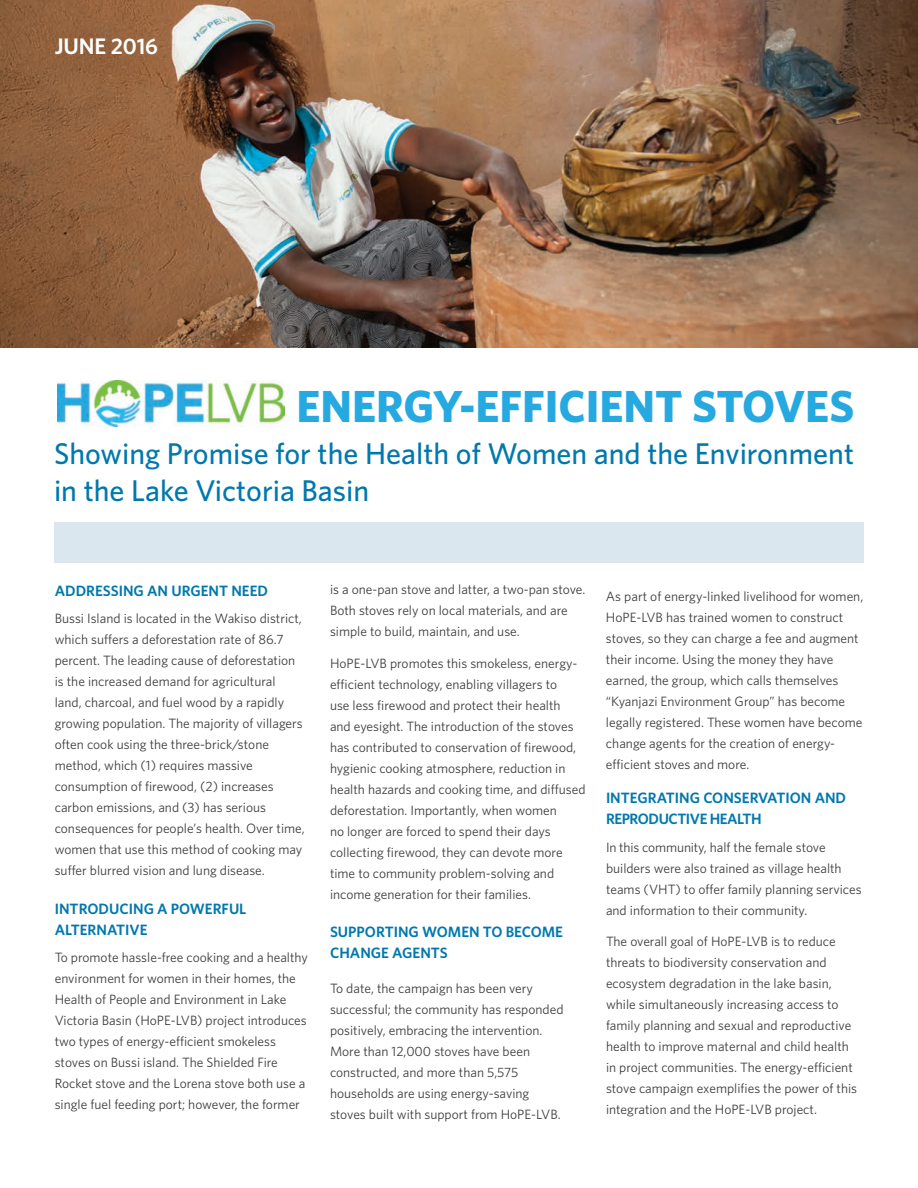
<style>
.page{position:relative;width:918px;height:1188px;background:#fff}
.page>*{position:absolute;margin:0;border:0;box-sizing:border-box;transform-origin:0 0}
.t1{font:700 45px "Whitney HTF";color:#26a9e0}
.t2{font:500 30px/37.5px "Whitney HTF";color:#0078ae}
.t3{font:600 22.5px "Whitney HTF";letter-spacing:-.005em;color:#fff}
.t4{font:600 15px/21px "Whitney HTF";color:#0078ae}
.t5{font:600 15px/21px "Whitney HTF";letter-spacing:-.03em;color:#0078ae}
.t6{font:13.5px/21px "Whitney HTF";color:#3e3e3f}
</style>
<div class="page">
<img style="left:0;top:0;width:918px;height:348px">
<div style="left:54px;top:522px;width:810px;height:40px;background:#dae7ef"></div>
<img style="left:58px;top:381px;width:226px;height:45px">
<h3 class="t3" style="left:55px;top:33px;width:105px">JUNE 2016</h3>
<h1 class="t1" style="left:296px;top:379px;width:559px">ENERGY-EFFICIENT STOVES</h1>
<h2 class="t2" style="left:54px;top:433px;width:802px">Showing Promise for the Health of Women and the Environment in the Lake Victoria Basin</h2>
<p class="t4" style="left:55px;top:579px;width:215px">ADDRESSING AN URGENT NEED</p>
<p class="t6" style="left:55px;top:608px;width:252px">Bussi Island is located in the Wakiso district, which suffers a deforestation rate of 86.7 percent. The leading cause of deforestation is the increased demand for agricultural land, charcoal, and fuel wood by a rapidly growing population. The majority of villagers often cook using the three-brick/stone method, which (1) requires massive consumption of firewood, (2) increases carbon emissions, and (3) has serious consequences for people’s health. Over time, women that use this method of cooking may suffer blurred vision and lung disease.</p>
<p class="t4" style="left:55px;top:897px;width:193px">INTRODUCING A POWERFUL<br>ALTERNATIVE</p>
<p class="t6" style="left:55px;top:947px;width:255px">To promote hassle-free cooking and a healthy environment for women in their homes, the Health of People and Environment in Lake Victoria Basin (HoPE-LVB) project introduces two types of energy-efficient smokeless stoves on Bussi island. The Shielded Fire Rocket stove and the Lorena stove both use a single fuel feeding port; however, the former</p>
<p class="t6" style="left:330px;top:579px;width:257px">is a one-pan stove and latter, a two-pan stove.<br>Both stoves rely on local materials, and are simple to build, maintain, and use.</p>
<p class="t6" style="left:330px;top:652px;width:257px">HoPE-LVB promotes this smokeless, energy&shy;efficient technology, enabling villagers to<br>use less firewood and protect their health<br>and eyesight. The introduction of the stoves has contributed to conservation of firewood, hygienic cooking atmosphere, reduction in health hazards and cooking time, and diffused deforestation. Importantly, when women<br>no longer are forced to spend their days collecting firewood, they can devote more time to community problem-solving and income generation for their families.</p>
<p class="t4" style="left:330px;top:921px;width:235px">SUPPORTING WOMEN TO BECOME<br>CHANGE AGENTS</p>
<p class="t6" style="left:330px;top:977px;width:235px">To date, the campaign has been very successful; the community has responded positively, embracing the intervention.<br>More than 12,000 stoves have been constructed, and more than 5,575 households are using energy-saving stoves built with support from HoPE-LVB.</p>
<p class="t6" style="left:606px;top:585px;width:259px">As part of energy-linked livelihood for women, HoPE-LVB has trained women to construct stoves, so they can charge a fee and augment their income. Using the money they have earned, the group, which calls themselves “Kyanjazi Environment Group” has become legally registered. These women have become change agents for the creation of energy&shy;efficient stoves and more.</p>
<p class="t5" style="left:606px;top:787px;width:242px">INTEGRATING CONSERVATION AND<br>REPRODUCTIVE HEALTH</p>
<p class="t6" style="left:606px;top:836px;width:257px">In this community, half the female stove builders were also trained as village health teams (VHT) to offer family planning services and information to their community.</p>
<p class="t6" style="left:606px;top:931px;width:253px">The overall goal of HoPE-LVB is to reduce threats to biodiversity conservation and ecosystem degradation in the lake basin, while simultaneously increasing access to family planning and sexual and reproductive health to improve maternal and child health in project communities. The energy-efficient stove campaign exemplifies the power of this integration and the HoPE-LVB project.</p>
</div>
